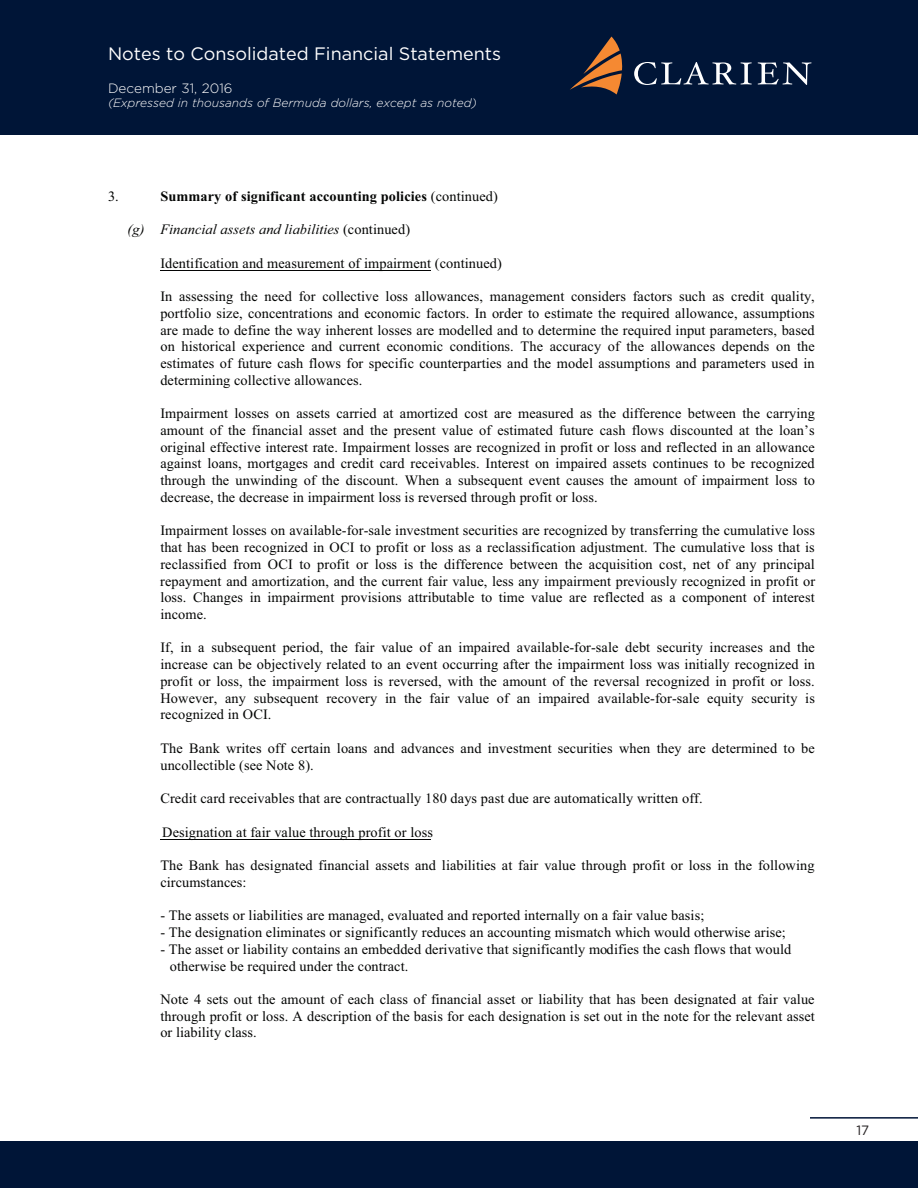
<style>
.page{position:relative;width:918px;height:1188px;background:#fff}
.page>*{position:absolute;margin:0;border:0;box-sizing:border-box;transform-origin:0 0}
.t1{font:18px "Gotham";color:#fff}
.t2{font:14.25px/16.8px "Times New Roman";letter-spacing:.005em;color:#040504;text-align:justify}
.t3{font:700 14.25px "Times New Roman";letter-spacing:.005em;color:#040504}
.t4{font:italic 14.25px "Times New Roman";letter-spacing:.005em;color:#040504}
.t5{font:300 13.5px "Gotham";color:#fff}
.t6{font:13.5px "Gotham";color:#231f20}
.t7{font:italic 300 12px "Gotham";color:#fff}
.s1{font-weight:400}
.s2{font-style:normal}
</style>
<div class="page">
<div style="left:0;top:1142px;width:918px;height:46px;background:#001537"></div>
<hr style="left:160px;top:270px;width:271px;height:1px;background:#040504">
<hr style="left:160px;top:839px;width:271px;height:1px;background:#040504">
<hr style="left:810px;top:1117px;width:108px;height:2px;background:#001537">
<div style="left:0;top:0;width:918px;height:135px;background:#001537"></div>
<svg style="left:570px;top:37px;width:52px;height:57px"></svg>
<svg style="left:634px;top:62px;width:118px;height:23px"></svg>
<svg style="left:758px;top:62px;width:54px;height:23px"></svg>
<p class="t1" style="left:108px;top:42px;width:395px">Notes to Consolidated Financial Statements</p>
<p class="t5" style="left:108px;top:79px;width:126px">December 31, 2016</p>
<p class="t7" style="left:108px;top:95px;width:370px">(Expressed in thousands of Bermuda dollars, except as noted)</p>
<p class="t2" style="left:108px;top:188px;width:12px">3.</p>
<p class="t3" style="left:160px;top:186px;width:339px">Summary of significant accounting policies <span class="s1">(continued)</span></p>
<p class="t4" style="left:128px;top:220px;width:284px">(g) Financial assets and liabilities <span class="s2">(continued)</span></p>
<p class="t2" style="left:160px;top:255px;width:343px">Identification and measurement of impairment (continued)</p>
<p class="t2" style="left:160px;top:288px;width:656px">In assessing the need for collective loss allowances, management considers factors such as credit quality, portfolio size, concentrations and economic factors. In order to estimate the required allowance, assumptions are made to define the way inherent losses are modelled and to determine the required input parameters, based on historical experience and current economic conditions. The accuracy of the allowances depends on the estimates of future cash flows for specific counterparties and the model assumptions and parameters used in determining collective allowances.</p>
<p class="t2" style="left:160px;top:405px;width:656px">Impairment losses on assets carried at amortized cost are measured as the difference between the carrying amount of the financial asset and the present value of estimated future cash flows discounted at the loan’s original effective interest rate. Impairment losses are recognized in profit or loss and reflected in an allowance against loans, mortgages and credit card receivables. Interest on impaired assets continues to be recognized through the unwinding of the discount. When a subsequent event causes the amount of impairment loss to decrease, the decrease in impairment loss is reversed through profit or loss.</p>
<p class="t2" style="left:160px;top:522px;width:656px">Impairment losses on available-for-sale investment securities are recognized by transferring the cumulative loss that has been recognized in OCI to profit or loss as a reclassification adjustment. The cumulative loss that is reclassified from OCI to profit or loss is the difference between the acquisition cost, net of any principal repayment and amortization, and the current fair value, less any impairment previously recognized in profit or loss. Changes in impairment provisions attributable to time value are reflected as a component of interest income.</p>
<p class="t2" style="left:160px;top:639px;width:656px">If, in a subsequent period, the fair value of an impaired available-for-sale debt security increases and the increase can be objectively related to an event occurring after the impairment loss was initially recognized in profit or loss, the impairment loss is reversed, with the amount of the reversal recognized in profit or loss.<br>However, any subsequent recovery in the fair value of an impaired available-for-sale equity security is recognized in OCI.</p>
<p class="t2" style="left:160px;top:740px;width:656px">The Bank writes off certain loans and advances and investment securities when they are determined to be uncollectible (see Note 8).</p>
<p class="t2" style="left:160px;top:790px;width:544px">Credit card receivables that are contractually 180 days past due are automatically written off.</p>
<p class="t2" style="left:162px;top:823px;width:272px">Designation at fair value through profit or loss</p>
<p class="t2" style="left:160px;top:857px;width:656px">The Bank has designated financial assets and liabilities at fair value through profit or loss in the following circumstances:</p>
<p class="t2" style="left:160px;top:907px;width:546px">- The assets or liabilities are managed, evaluated and reported internally on a fair value basis;</p>
<p class="t2" style="left:160px;top:924px;width:627px">- The designation eliminates or significantly reduces an accounting mismatch which would otherwise arise;</p>
<p class="t2" style="left:170px;top:940px;width:623px;text-indent:-9px">- The asset or liability contains an embedded derivative that significantly modifies the cash flows that would otherwise be required under the contract.</p>
<p class="t2" style="left:160px;top:991px;width:656px">Note 4 sets out the amount of each class of financial asset or liability that has been designated at fair value through profit or loss. A description of the basis for each designation is set out in the note for the relevant asset or liability class.</p>
<p class="t6" style="left:856px;top:1122px;width:14px">17</p>
</div>
